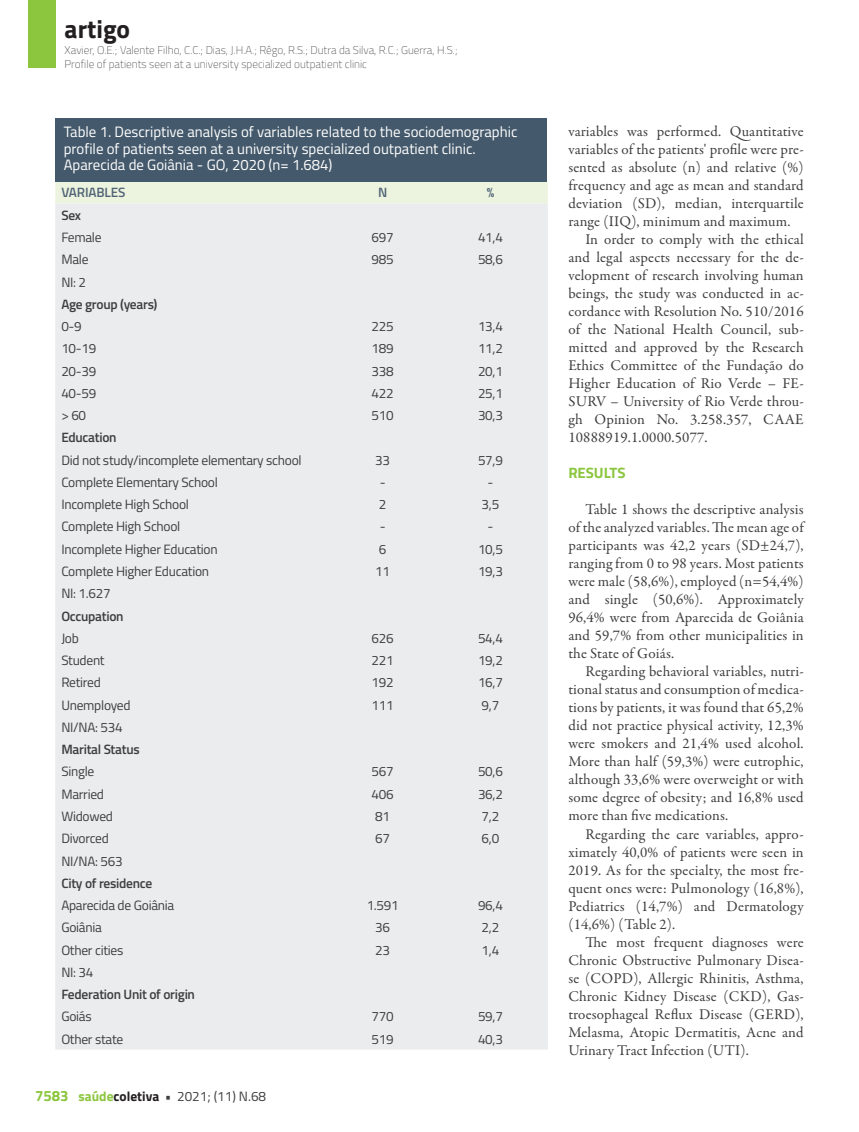
<style>
.page{position:relative;width:859px;height:1132px;background:#fff}
.page>*{position:absolute;margin:0;border:0;box-sizing:border-box;transform-origin:0 0}
.t1{font:700 25.5px "Titillium";color:#231f20}
.t2{font:15px/18px "Garamond Premr Pro";letter-spacing:.01em;color:#3e3e3f;text-align:justify}
.t3{font:15px/16.5px "Titillium";color:#fff}
.t4{font:700 15px "Titillium";letter-spacing:-.005em;color:#8bc63e}
.t5{font:13.5px "Titillium";letter-spacing:-.02em;color:#3e3e3f}
.t6{font:600 13.5px "Titillium";letter-spacing:-.02em;color:#3e3e3f}
.t7{font:600 13.5px "Titillium";letter-spacing:-.01em;color:#526476}
.t8{font:100 11.25px/13.5px "Titillium";color:#3e3e3f}
.s1{font-weight:700;font-size:15px;color:#8bc63e}
.s2{font-weight:700;color:#8bc63e}
.s3{font-weight:700;color:#231f20}
.s4{font-weight:700}
</style>
<div class="page">
<div style="left:28px;top:0;width:27px;height:68px;background:#8bc63e"></div>
<div style="left:55px;top:181px;width:493px;height:22px;background:#ecf4df"></div>
<div style="left:55px;top:203px;width:493px;height:846px;background:#ebecee"></div>
<div style="left:55px;top:118px;width:492px;height:64px;background:#44596b"></div>
<h1 class="t1" style="left:65px;top:10px;width:67px">artigo</h1>
<p class="t8" style="left:65px;top:43px;width:394px">Xavier, O.E.; Valente Filho, C.C.; Dias, J.H.A.; Rêgo, R.S.; Dutra da Silva, R.C.; Guerra, H.S.;<br>Profile of patients seen at a university specialized outpatient clinic</p>
<p class="t3" style="left:64px;top:123px;width:455px">Table 1. Descriptive analysis of variables related to the sociodemographic profile of patients seen at a university specialized outpatient clinic.<br>Aparecida de Goiânia - GO, 2020 (n= 1.684)</p>
<p class="t7" style="left:61px;top:182px;width:66px">VARIABLES</p>
<p class="t7" style="left:378px;top:182px;width:11px">N</p>
<p class="t7" style="left:487px;top:182px;width:9px">%</p>
<p class="t6" style="left:61px;top:205px;width:21px">Sex</p>
<p class="t5" style="left:61px;top:227px;width:42px">Female</p>
<p class="t5" style="left:372px;top:227px;width:24px">697</p>
<p class="t5" style="left:478px;top:227px;width:26px">41,4</p>
<p class="t5" style="left:61px;top:249px;width:29px">Male</p>
<p class="t5" style="left:372px;top:249px;width:24px">985</p>
<p class="t5" style="left:478px;top:249px;width:26px">58,6</p>
<p class="t5" style="left:61px;top:272px;width:26px">NI: 2</p>
<p class="t6" style="left:61px;top:294px;width:98px">Age group (years)</p>
<p class="t5" style="left:61px;top:316px;width:22px">0-9</p>
<p class="t5" style="left:372px;top:316px;width:24px">225</p>
<p class="t5" style="left:478px;top:316px;width:26px">13,4</p>
<p class="t5" style="left:61px;top:338px;width:37px">10-19</p>
<p class="t5" style="left:372px;top:338px;width:24px">189</p>
<p class="t5" style="left:478px;top:338px;width:26px">11,2</p>
<p class="t5" style="left:61px;top:361px;width:37px">20-39</p>
<p class="t5" style="left:372px;top:361px;width:24px">338</p>
<p class="t5" style="left:478px;top:361px;width:26px">20,1</p>
<p class="t5" style="left:61px;top:383px;width:37px">40-59</p>
<p class="t5" style="left:372px;top:383px;width:24px">422</p>
<p class="t5" style="left:478px;top:383px;width:26px">25,1</p>
<p class="t5" style="left:61px;top:405px;width:26px">&gt; 60</p>
<p class="t5" style="left:372px;top:405px;width:24px">510</p>
<p class="t5" style="left:478px;top:405px;width:26px">30,3</p>
<p class="t6" style="left:61px;top:427px;width:57px">Education</p>
<p class="t5" style="left:61px;top:450px;width:242px">Did not study/incomplete elementary school</p>
<p class="t5" style="left:375px;top:450px;width:16px">33</p>
<p class="t5" style="left:478px;top:450px;width:26px">57,9</p>
<p class="t5" style="left:61px;top:472px;width:158px">Complete Elementary School</p>
<p class="t5" style="left:380px;top:472px;width:7px">-</p>
<p class="t5" style="left:487px;top:472px;width:7px">-</p>
<p class="t5" style="left:61px;top:494px;width:129px">Incomplete High School</p>
<p class="t5" style="left:379px;top:494px;width:9px">2</p>
<p class="t5" style="left:482px;top:494px;width:19px">3,5</p>
<p class="t5" style="left:61px;top:516px;width:121px">Complete High School</p>
<p class="t5" style="left:380px;top:516px;width:7px">-</p>
<p class="t5" style="left:487px;top:516px;width:7px">-</p>
<p class="t5" style="left:61px;top:539px;width:158px">Incomplete Higher Education</p>
<p class="t5" style="left:379px;top:539px;width:9px">6</p>
<p class="t5" style="left:478px;top:539px;width:26px">10,5</p>
<p class="t5" style="left:61px;top:561px;width:149px">Complete Higher Education</p>
<p class="t5" style="left:375px;top:561px;width:16px">11</p>
<p class="t5" style="left:478px;top:561px;width:26px">19,3</p>
<p class="t5" style="left:61px;top:583px;width:51px">NI: 1.627</p>
<p class="t6" style="left:61px;top:605px;width:64px">Occupation</p>
<p class="t5" style="left:61px;top:628px;width:19px">Job</p>
<p class="t5" style="left:372px;top:628px;width:24px">626</p>
<p class="t5" style="left:478px;top:628px;width:26px">54,4</p>
<p class="t5" style="left:61px;top:650px;width:45px">Student</p>
<p class="t5" style="left:372px;top:650px;width:24px">221</p>
<p class="t5" style="left:478px;top:650px;width:26px">19,2</p>
<p class="t5" style="left:61px;top:672px;width:41px">Retired</p>
<p class="t5" style="left:372px;top:672px;width:24px">192</p>
<p class="t5" style="left:478px;top:672px;width:26px">16,7</p>
<p class="t5" style="left:61px;top:694px;width:71px">Unemployed</p>
<p class="t5" style="left:372px;top:694px;width:24px">111</p>
<p class="t5" style="left:482px;top:694px;width:19px">9,7</p>
<p class="t5" style="left:61px;top:717px;width:63px">NI/NA: 534</p>
<p class="t6" style="left:61px;top:739px;width:80px">Marital Status</p>
<p class="t5" style="left:61px;top:761px;width:35px">Single</p>
<p class="t5" style="left:372px;top:761px;width:24px">567</p>
<p class="t5" style="left:478px;top:761px;width:26px">50,6</p>
<p class="t5" style="left:61px;top:783px;width:44px">Married</p>
<p class="t5" style="left:372px;top:783px;width:24px">406</p>
<p class="t5" style="left:478px;top:783px;width:26px">36,2</p>
<p class="t5" style="left:61px;top:806px;width:53px">Widowed</p>
<p class="t5" style="left:375px;top:806px;width:16px">81</p>
<p class="t5" style="left:482px;top:806px;width:19px">7,2</p>
<p class="t5" style="left:61px;top:828px;width:49px">Divorced</p>
<p class="t5" style="left:375px;top:828px;width:16px">67</p>
<p class="t5" style="left:482px;top:828px;width:19px">6,0</p>
<p class="t5" style="left:61px;top:850px;width:63px">NI/NA: 563</p>
<p class="t6" style="left:61px;top:872px;width:93px">City of residence</p>
<p class="t5" style="left:61px;top:895px;width:114px">Aparecida de Goiânia</p>
<p class="t5" style="left:367px;top:895px;width:34px">1.591</p>
<p class="t5" style="left:478px;top:895px;width:26px">96,4</p>
<p class="t5" style="left:61px;top:917px;width:42px">Goiânia</p>
<p class="t5" style="left:375px;top:917px;width:16px">36</p>
<p class="t5" style="left:482px;top:917px;width:19px">2,2</p>
<p class="t5" style="left:61px;top:939px;width:64px">Other cities</p>
<p class="t5" style="left:375px;top:939px;width:16px">23</p>
<p class="t5" style="left:482px;top:939px;width:19px">1,4</p>
<p class="t5" style="left:61px;top:961px;width:34px">NI: 34</p>
<p class="t6" style="left:61px;top:983px;width:135px">Federation Unit of origin</p>
<p class="t5" style="left:61px;top:1006px;width:32px">Goiás</p>
<p class="t5" style="left:372px;top:1006px;width:24px">770</p>
<p class="t5" style="left:478px;top:1006px;width:26px">59,7</p>
<p class="t5" style="left:61px;top:1028px;width:63px">Other state</p>
<p class="t5" style="left:372px;top:1028px;width:24px">519</p>
<p class="t5" style="left:478px;top:1028px;width:26px">40,3</p>
<p class="t5" style="left:35px;top:1086px;width:233px"><span class="s1">7583</span> <span class="s2">saúde</span><span class="s3">coletiva</span> <span class="s4">•</span> 2021; (11) N.68</p>
<p class="t2" style="left:568px;top:122px;width:237px">variables was performed. Quantitative</p>
<p class="t2" style="left:568px;top:140px;width:237px">variables of the patients' profile were pre-</p>
<p class="t2" style="left:568px;top:158px;width:237px">sented as absolute (n) and relative (%)</p>
<p class="t2" style="left:568px;top:176px;width:237px">frequency and age as mean and standard</p>
<p class="t2" style="left:568px;top:194px;width:237px">deviation (SD), median, interquartile</p>
<p class="t2" style="left:568px;top:212px;width:224px">range (IIQ), minimum and maximum.</p>
<p class="t2" style="left:585px;top:230px;width:220px">In order to comply with the ethical</p>
<p class="t2" style="left:568px;top:248px;width:237px">and legal aspects necessary for the de-</p>
<p class="t2" style="left:568px;top:266px;width:237px">velopment of research involving human</p>
<p class="t2" style="left:568px;top:284px;width:237px">beings, the study was conducted in ac-</p>
<p class="t2" style="left:568px;top:302px;width:237px">cordance with Resolution No. 510/2016</p>
<p class="t2" style="left:568px;top:320px;width:237px">of the National Health Council, sub-</p>
<p class="t2" style="left:568px;top:338px;width:237px">mitted and approved by the Research</p>
<p class="t2" style="left:568px;top:356px;width:237px">Ethics Committee of the Fundação do</p>
<p class="t2" style="left:568px;top:374px;width:237px">Higher Education of Rio Verde – FE-</p>
<p class="t2" style="left:568px;top:392px;width:237px">SURV – University of Rio Verde throu-</p>
<p class="t2" style="left:568px;top:410px;width:237px">gh Opinion No. 3.258.357, CAAE</p>
<p class="t2" style="left:568px;top:428px;width:141px">10888919.1.0000.5077.</p>
<p class="t4" style="left:568px;top:461px;width:59px">RESULTS</p>
<p class="t2" style="left:568px;top:500px;width:237px;text-indent:17px">Table 1 shows the descriptive analysis of the analyzed variables. The mean age of participants was 42,2 years (SD±24,7), ranging from 0 to 98 years. Most patients were male (58,6%), employed (n=54,4%) and single (50,6%). Approximately 96,4% were from Aparecida de Goiânia and 59,7% from other municipalities in the State of Goiás.</p>
<p class="t2" style="left:568px;top:662px;width:237px;text-indent:17px">Regarding behavioral variables, nutri&shy;tional status and consumption of medica&shy;tions by patients, it was found that 65,2% did not practice physical activity, 12,3% were smokers and 21,4% used alcohol.<br>More than half (59,3%) were eutrophic, although 33,6% were overweight or with some degree of obesity; and 16,8% used more than five medications.</p>
<p class="t2" style="left:568px;top:824px;width:237px;text-indent:17px">Regarding the care variables, appro&shy;ximately 40,0% of patients were seen in 2019. As for the specialty, the most fre&shy;quent ones were: Pulmonology (16,8%), Pediatrics (14,7%) and Dermatology (14,6%) (Table 2).</p>
<p class="t2" style="left:568px;top:932px;width:237px;text-indent:17px">The most frequent diagnoses were Chronic Obstructive Pulmonary Disea&shy;se (COPD), Allergic Rhinitis, Asthma, Chronic Kidney Disease (CKD), Gas&shy;troesophageal Reflux Disease (GERD), Melasma, Atopic Dermatitis, Acne and Urinary Tract Infection (UTI).</p>
</div>
